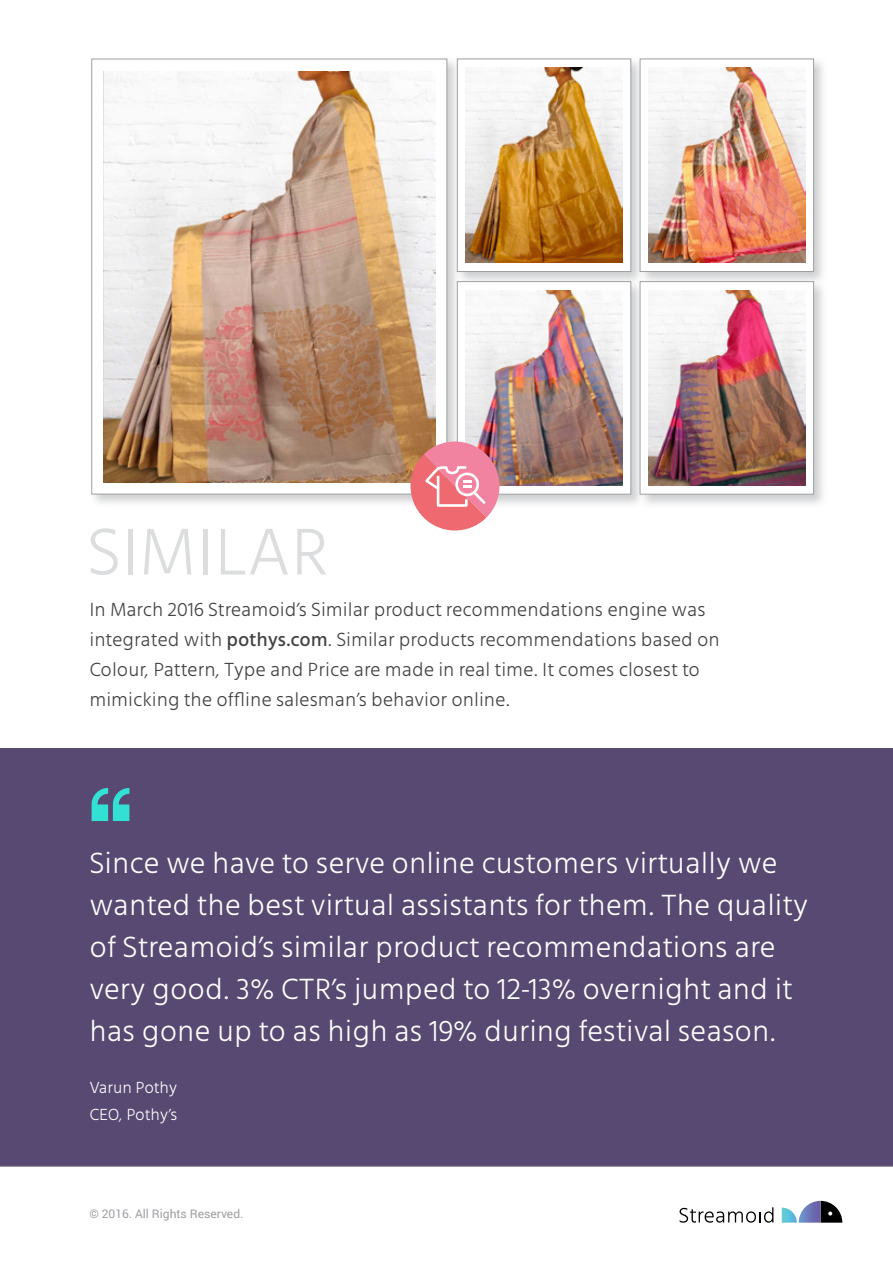
<style>
.page{position:relative;width:893px;height:1263px;background:#fff}
.page>*{position:absolute;margin:0;border:0;box-sizing:border-box;transform-origin:0 0}
.t1{font:300 67.65px "Mute";color:#dcddde}
.t2{font:300 30px/42px "Mute";color:#fff}
.t3{font:300 19.5px/30px "Mute";color:#414042}
.t4{font:300 16.5px/27px "Mute";letter-spacing:-.01em;color:#fff}
.t5{font:12px "Roboto";color:#9d9fa2}
.s1{font-weight:500}
</style>
<div class="page">
<div style="left:0;top:748px;width:893px;height:419px;background:#574971"></div>
<svg style="left:92px;top:788px;width:37px;height:33px"></svg>
<svg style="left:680px;top:1207px;width:93px;height:16px"></svg>
<svg style="left:782px;top:1201px;width:60px;height:22px"></svg>
<hr style="left:0;top:1166px;width:893px;height:1px;background:#9d9fa2">
<div style="left:89px;top:57px;width:372px;height:452px;background:#a6a8ab;opacity:.55"></div>
<div style="left:92px;top:59px;width:355px;height:435px;background:#fff;border:1px solid #9d9fa2"></div>
<img style="left:103px;top:71px;width:333px;height:411px">
<div style="left:455px;top:57px;width:190px;height:229px;background:#a6a8ab;opacity:.55"></div>
<div style="left:457px;top:59px;width:174px;height:213px;background:#fff;border:1px solid #9d9fa2"></div>
<img style="left:465px;top:68px;width:158px;height:194px">
<div style="left:638px;top:57px;width:190px;height:229px;background:#a6a8ab;opacity:.55"></div>
<div style="left:640px;top:59px;width:174px;height:213px;background:#fff;border:1px solid #9d9fa2"></div>
<img style="left:648px;top:68px;width:157px;height:194px">
<div style="left:455px;top:279px;width:190px;height:229px;background:#a6a8ab;opacity:.55"></div>
<div style="left:457px;top:281px;width:174px;height:213px;background:#fff;border:1px solid #9d9fa2"></div>
<img style="left:465px;top:291px;width:158px;height:194px">
<div style="left:638px;top:279px;width:190px;height:229px;background:#a6a8ab;opacity:.55"></div>
<div style="left:640px;top:281px;width:174px;height:213px;background:#fff;border:1px solid #9d9fa2"></div>
<img style="left:648px;top:291px;width:157px;height:194px">
<svg style="left:410px;top:441px;width:94px;height:89px"></svg>
<h1 class="t1" style="left:87px;top:511px;width:243px">SIMILAR</h1>
<p class="t3" style="left:89px;top:595px;width:632px">In March 2016 Streamoid’s Similar product recommendations engine was integrated with <span class="s1">pothys.com</span>. Similar products recommendations based on Colour, Pattern, Type and Price are made in real time. It comes closest to mimicking the offline salesman’s behavior online.</p>
<p class="t2" style="left:89px;top:842px;width:720px">Since we have to serve online customers virtually we wanted the best virtual assistants for them. The quality of Streamoid’s similar product recommendations are very good. 3% CTR’s jumped to 12-13% overnight and it has gone up to as high as 19% during festival season.</p>
<p class="t4" style="left:89px;top:1074px;width:90px">Varun Pothy<br>CEO, Pothy’s</p>
<p class="t5" style="left:89px;top:1205px;width:155px">© 2016. All Rights Reserved.</p>
</div>
